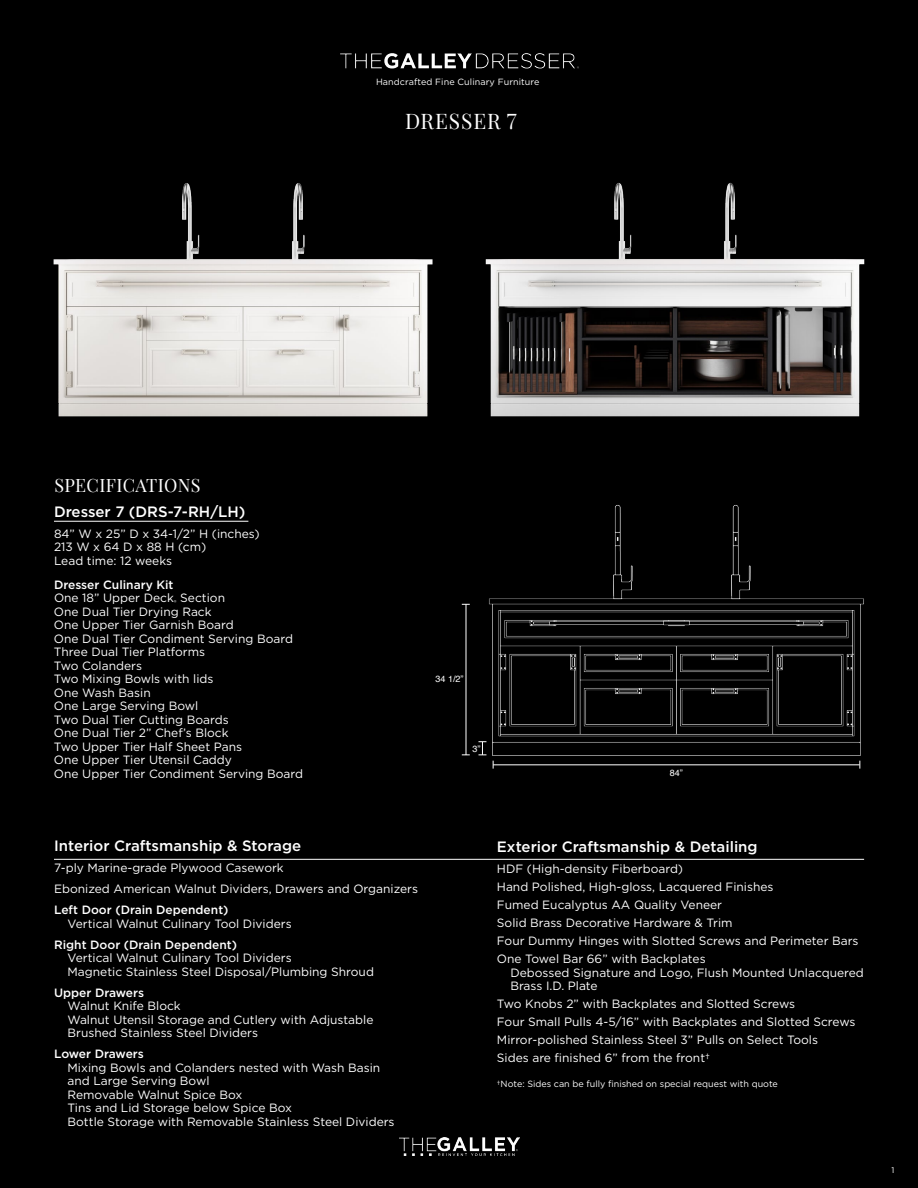
<style>
.page{position:relative;width:918px;height:1188px;background:#000}
.page>*{position:absolute;margin:0;border:0;box-sizing:border-box;transform-origin:0 0}
.t1{font:21px "Playfair Display";letter-spacing:.045em;color:#fff}
.t2{font:18px "Playfair Display";letter-spacing:.02em;color:#fff}
.t3{font:500 15px "Gotham";color:#fff}
.t4{font:12px/13.5px "Gotham";color:#fff}
.t5{font:500 12px "Gotham";color:#fff}
.t6{font:9px "Gotham";color:#fff}
.t7{font:9px "Helvetica";color:#fff}
.t8{font:8.25px "Gotham";color:#fff}
.s1{font-weight:500}
</style>
<div class="page">
<hr style="left:54px;top:521px;width:194px;height:1px;background:#fff">
<hr style="left:54px;top:859px;width:810px;height:1px;background:#fff">
<hr style="left:493px;top:765px;width:367px;height:1px;background:#fff">
<hr style="left:466px;top:604px;width:1px;height:151px;background:#fff">
<img style="left:340px;top:53px;width:239px;height:16px">
<img style="left:53px;top:183px;width:380px;height:234px">
<img style="left:485px;top:182px;width:380px;height:235px">
<img style="left:486px;top:505px;width:378px;height:260px">
<svg style="left:478px;top:741px;width:8px;height:15px"></svg>
<img style="left:400px;top:1138px;width:119px;height:18px">
<p class="t6" style="left:376px;top:76px;width:165px">Handcrafted Fine Culinary Furniture</p>
<h1 class="t1" style="left:405px;top:104px;width:113px">DRESSER 7</h1>
<h2 class="t2" style="left:54px;top:471px;width:148px">SPECIFICATIONS</h2>
<p class="t3" style="left:54px;top:501px;width:193px">Dresser 7 (DRS-7-RH/LH)</p>
<p class="t4" style="left:54px;top:526px;width:207px">84” W x 25” D x 34-1/2” H (inches)<br>213 W x 64 D x 88 H (cm)<br>Lead time: 12 weeks</p>
<p class="t4" style="left:54px;top:577px;width:251px"><span class="s1">Dresser Culinary Kit<br></span>One 18” Upper Deck<sub>®</sub> Section<br>One Dual Tier Drying Rack<br>One Upper Tier Garnish Board<br>One Dual Tier Condiment Serving Board<br>Three Dual Tier Platforms<br>Two Colanders<br>Two Mixing Bowls with lids<br>One Wash Basin<br>One Large Serving Bowl<br>Two Dual Tier Cutting Boards<br>One Dual Tier 2” Chef’s Block<br>Two Upper Tier Half Sheet Pans<br>One Upper Tier Utensil Caddy<br>One Upper Tier Condiment Serving Board</p>
<p class="t7" style="left:436px;top:672px;width:30px">34 1/2”</p>
<p class="t7" style="left:473px;top:742px;width:10px">3”</p>
<p class="t7" style="left:670px;top:766px;width:15px">84”</p>
<p class="t3" style="left:54px;top:836px;width:249px">Interior Craftsmanship &amp; Storage</p>
<p class="t4" style="left:54px;top:857px;width:366px;line-height:21px">7-ply Marine-grade Plywood Casework<br>Ebonized American Walnut Dividers, Drawers and Organizers</p>
<p class="t5" style="left:54px;top:902px;width:176px">Left Door (Drain Dependent)</p>
<p class="t4" style="left:68px;top:917px;width:226px">Vertical Walnut Culinary Tool Dividers</p>
<p class="t5" style="left:54px;top:937px;width:185px">Right Door (Drain Dependent)</p>
<p class="t4" style="left:68px;top:951px;width:308px">Vertical Walnut Culinary Tool Dividers<br>Magnetic Stainless Steel Disposal/Plumbing Shroud</p>
<p class="t5" style="left:54px;top:985px;width:92px">Upper Drawers</p>
<p class="t4" style="left:68px;top:999px;width:307px">Walnut Knife Block<br>Walnut Utensil Storage and Cutlery with Adjustable<br>Brushed Stainless Steel Dividers</p>
<p class="t5" style="left:54px;top:1046px;width:91px">Lower Drawers</p>
<p class="t4" style="left:68px;top:1061px;width:329px">Mixing Bowls and Colanders nested with Wash Basin and Large Serving Bowl<br>Removable Walnut Spice Box<br>Tins and Lid Storage below Spice Box<br>Bottle Storage with Removable Stainless Steel Dividers</p>
<p class="t3" style="left:497px;top:837px;width:262px">Exterior Craftsmanship &amp; Detailing</p>
<p class="t4" style="left:497px;top:860px;width:363px;line-height:18px">HDF (High-density Fiberboard)<br>Hand Polished, High-gloss, Lacquered Finishes<br>Fumed Eucalyptus AA Quality Veneer<br>Solid Brass Decorative Hardware &amp; Trim<br>Four Dummy Hinges with Slotted Screws and Perimeter Bars One Towel Bar 66” with Backplates</p>
<p class="t4" style="left:510px;top:966px;width:355px">Debossed Signature and Logo, Flush Mounted Unlacquered<br>Brass I.D. Plate</p>
<p class="t4" style="left:497px;top:995px;width:360px;line-height:18px">Two Knobs 2” with Backplates and Slotted Screws<br>Four Small Pulls 4-5/16” with Backplates and Slotted Screws Mirror-polished Stainless Steel 3” Pulls on Select Tools<br>Sides are finished 6” from the front†</p>
<p class="t6" style="left:497px;top:1078px;width:283px">†Note: Sides can be fully finished on special request with quote</p>
<p class="t8" style="left:891px;top:1164px;width:4px">1</p>
</div>
